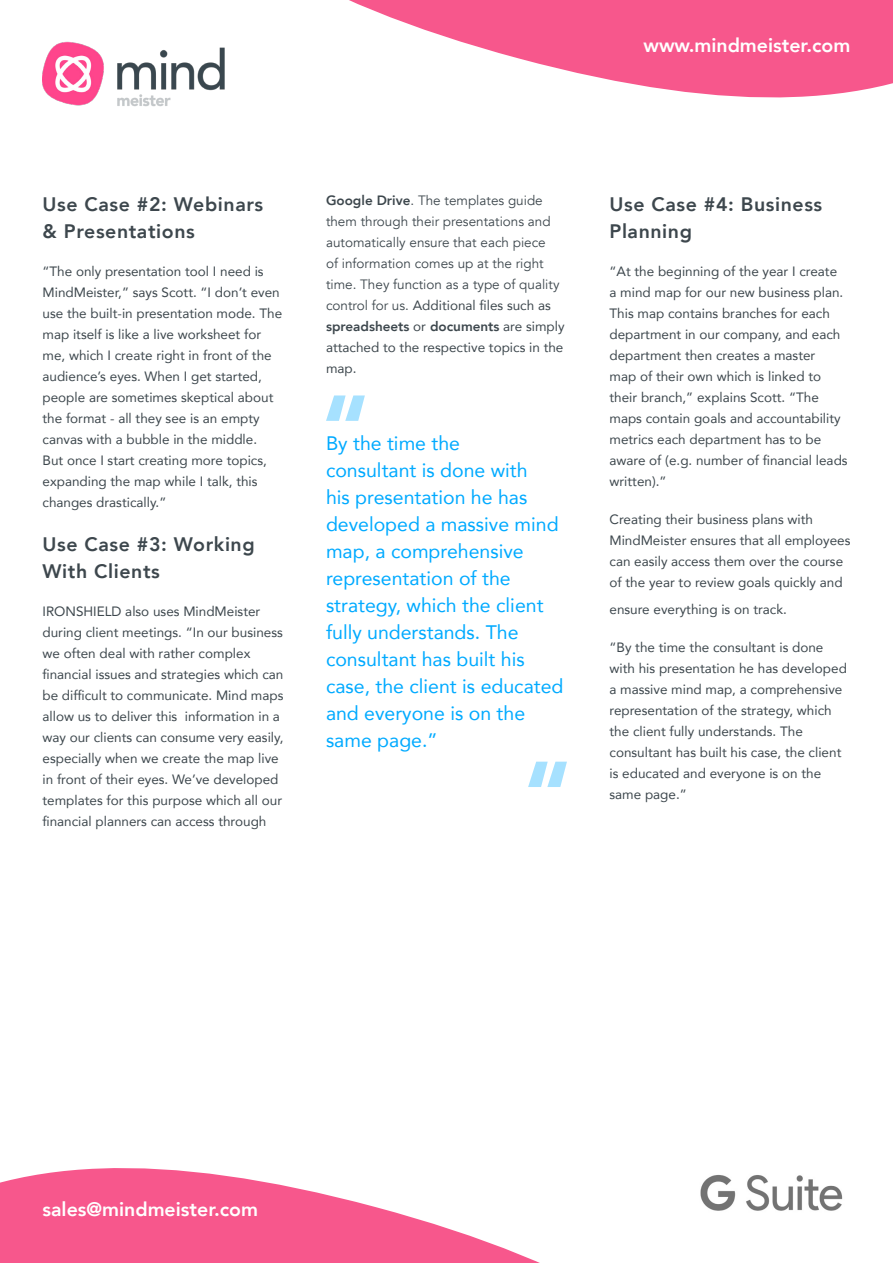
<style>
.page{position:relative;width:893px;height:1263px;background:#fff}
.page>*{position:absolute;margin:0;border:0;box-sizing:border-box;transform-origin:0 0}
.t1{font:19.5px/27px "Avenir";color:#0af}
.t2{font:800 19.5px/27px "Avenir";letter-spacing:.03em;color:#3d474d}
.t3{font:800 19.5px "Avenir";color:#fff}
.t4{font:13.5px/21px "Avenir";color:#3d474d}
.t5{font:13.5px/21px "Avenir";color:#3d474d}
.s1{font-weight:800}
.s2{font-style:inherit}
</style>
<div class="page">
<svg style="left:42px;top:0;width:851px;height:98px;fill:#f7578c"></svg>
<svg style="left:0;top:1168px;width:540px;height:95px;fill:#f7578c"></svg>
<img style="left:43px;top:39px;width:192px;height:68px">
<img style="left:700px;top:1175px;width:143px;height:36px">
<svg style="left:326px;top:395px;width:39px;height:26px"></svg>
<svg style="left:528px;top:762px;width:39px;height:25px"></svg>
<h1 class="t3" style="left:644px;top:30px;width:208px">www.mindmeister.com</h1>
<h1 class="t2" style="left:43px;top:191px;width:222px">Use Case #2: Webinars &amp; Presentations</h1>
<p class="t4" style="left:43px;top:260px;width:241px">“The only presentation tool I need is MindMeister,” says Scott. “I don’t even use the built-in presentation mode. The map itself is like a live worksheet for me, which I create right in front of the audience’s eyes. When I get started, people are sometimes skeptical about the format - all they see is an empty canvas with a bubble in the middle.<br>But once I start creating more topics, expanding the map while I talk, this changes drastically.”</p>
<h1 class="t2" style="left:43px;top:531px;width:214px">Use Case #3: Working<br>With Clients</h1>
<p class="t4" style="left:43px;top:600px;width:242px">IRONSHIELD also uses MindMeister during client meetings. “In our business we often deal with rather complex financial issues and strategies which can be difficult to communicate. Mind maps allow us to deliver this information in a way our clients can consume very easily, especially when we create the map live in front of their eyes. We’ve developed templates for this purpose which all our financial planners can access through</p>
<p class="t5" style="left:326px;top:190px;width:240px"><span class="s1">Google Drive</span>. The templates guide them through their presentations and automatically ensure that each piece<br>of information comes up at the right time. They function as a type of quality control for us. <span class="s2">Additional files such as </span><span class="s1">spreadsheets</span> <span class="s2">or</span> <span class="s1">documents</span> <span class="s2">are simply attached to the respective topics in the map.</span></p>
<h1 class="t2" style="left:609px;top:191px;width:214px">Use Case #4: Business<br>Planning</h1>
<p class="t4" style="left:609px;top:260px;width:240px">“At the beginning of the year I create<br>a mind map for our new business plan.<br>This map contains branches for each department in our company, and each department then creates a master<br>map of their own which is linked to their branch,” explains Scott. “The maps contain goals and accountability metrics each department has to be aware of (e.g. number of financial leads written).”</p>
<p class="t4" style="left:609px;top:508px;width:242px">Creating their business plans with MindMeister ensures that all employees can easily access them over the course of the year to review goals quickly and</p>
<p class="t4" style="left:609px;top:598px;width:179px">ensure everything is on track.</p>
<p class="t4" style="left:609px;top:636px;width:239px">“By the time the consultant is done with his presentation he has developed a massive mind map, a comprehensive representation of the strategy, which the client fully understands. The consultant has built his case, the client is educated and everyone is on the same page.”</p>
<p class="t1" style="left:326px;top:429px;width:239px">By the time the<br>consultant is done with<br>his presentation he has developed a massive mind map, a comprehensive representation of the strategy, which the client fully understands. The consultant has built his case, the client is educated and everyone is on the same page.”</p>
<h1 class="t3" style="left:43px;top:1194px;width:217px">sales@mindmeister.com</h1>
</div>
